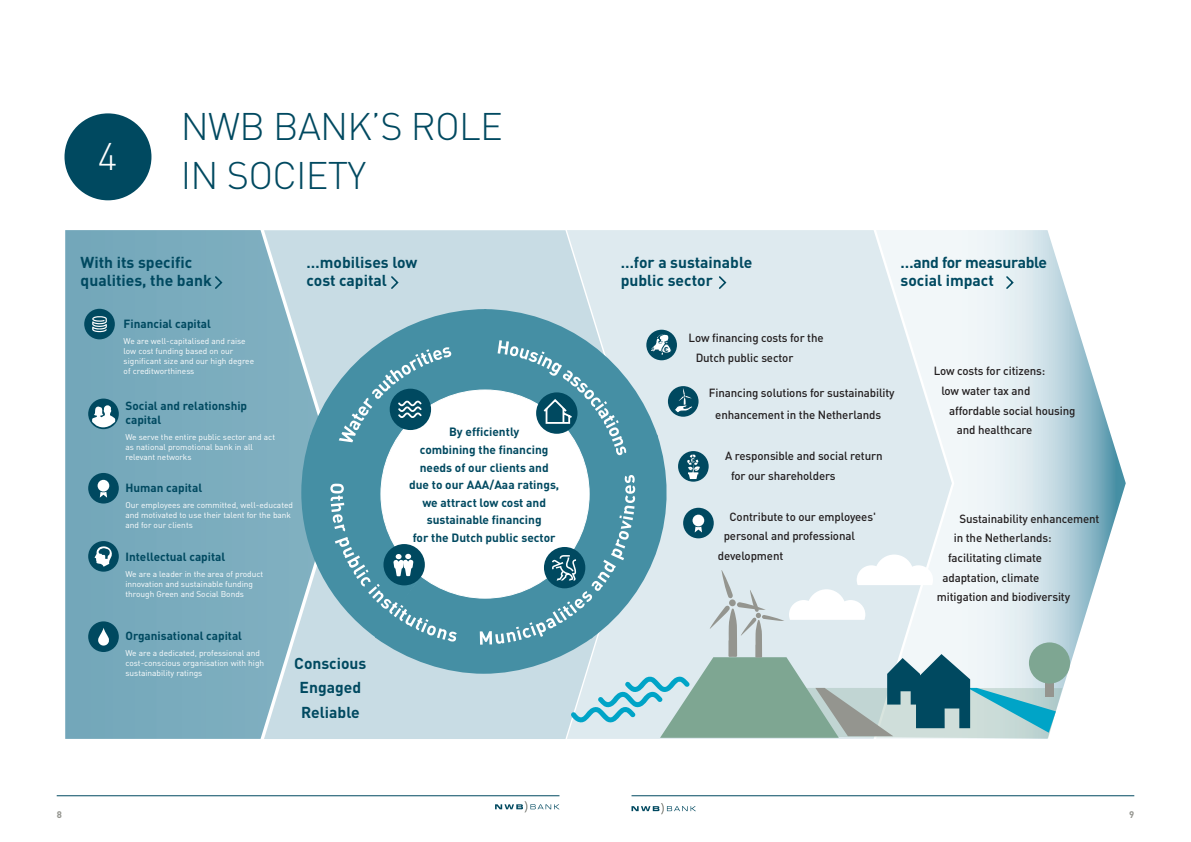
<style>
.page{position:relative;width:1191px;height:842px;background:#fff}
.page>*{position:absolute;margin:0;border:0;box-sizing:border-box;transform-origin:0 0}
.header_3{font:300 38px "DIN";letter-spacing:-.02em;color:#004960}
.header_3-2{font:300 38px "DIN";color:#fff}
.t1{font:700 15.7px/18.8px "DIN";color:#004960}
.t2{font:700 15.7px/18.8px "DIN";letter-spacing:-.02em;color:#004960}
.t3{font:700 11.9px/17.6px "DIN";color:#004960;text-align:center}
.t4{font:500 11.7px/19.6px "DIN";letter-spacing:-.01em;color:#231f20}
.t5{font:700 11.7px/14.1px "DIN";color:#004960}
.Bodytekst{font:700 9.5px "DIN";color:#94958f}
.t6{font:8.3px/10px "DIN";color:#fff}
.t7{font:700 7.1px "DIN";color:#004960}
</style>
<div class="page">
<svg style="left:495px;top:801px;width:64px;height:11px"></svg>
<hr style="left:57px;top:795px;width:502px;height:1px;background:#004960">
<hr style="left:631px;top:795px;width:503px;height:1px;background:#004960">
<svg style="left:631px;top:803px;width:65px;height:11px"></svg>
<div style="left:65px;top:230px;width:199px;height:509px;background:#79abbd"></div>
<svg style="left:264px;top:230px;width:303px;height:509px;fill:#c8dce4"></svg>
<div style="left:567px;top:230px;width:309px;height:509px;background:#deeaef"></div>
<svg style="left:876px;top:230px;width:249px;height:509px"></svg>
<div style="left:84px;top:309px;width:31px;height:30px;background:#004960;border-radius:50%"></div>
<svg style="left:92px;top:316px;width:15px;height:16px"></svg>
<div style="left:88px;top:399px;width:31px;height:30px;background:#004960;border-radius:50%"></div>
<svg style="left:92px;top:405px;width:23px;height:22px"></svg>
<div style="left:88px;top:541px;width:31px;height:31px;background:#004960;border-radius:50%"></div>
<svg style="left:94px;top:546px;width:18px;height:21px"></svg>
<div style="left:88px;top:621px;width:31px;height:31px;background:#004960;border-radius:50%"></div>
<svg style="left:98px;top:628px;width:11px;height:18px"></svg>
<div style="left:88px;top:473px;width:31px;height:30px;background:#004960;border-radius:50%"></div>
<svg style="left:98px;top:480px;width:11px;height:18px"></svg>
<svg style="left:213px;top:275px;width:11px;height:15px"></svg>
<svg style="left:389px;top:275px;width:11px;height:15px"></svg>
<svg style="left:717px;top:275px;width:10px;height:15px"></svg>
<svg style="left:1004px;top:275px;width:11px;height:15px"></svg>
<div style="left:1029px;top:642px;width:41px;height:41px;background:#7ea692;border-radius:50%"></div>
<svg style="left:301px;top:309px;width:761px;height:429px"></svg>
<div style="left:64px;top:113px;width:87px;height:87px;background:#004960;border-radius:50%"></div>
<p class="header_3-2" style="left:98px;top:131px;width:21px">4</p>
<p class="header_3" style="left:181px;top:101px;width:323px">NWB BANK’S ROLE</p>
<p class="header_3" style="left:181px;top:150px;width:187px">IN SOCIETY</p>
<h2 class="t1" style="left:81px;top:252px;width:133px">With its specific qualities, the bank</h2>
<h2 class="t1" style="left:307px;top:252px;width:112px">…mobilises low cost capital</h2>
<h2 class="t1" style="left:620px;top:252px;width:133px">…for a sustainable public sector</h2>
<h2 class="t2" style="left:900px;top:252px;width:148px">…and for measurable social impact</h2>
<h3 class="t5" style="left:124px;top:316px;width:89px">Financial capital</h3>
<p class="t6" style="left:124px;top:336px;width:132px">We are well-capitalised and raise low cost funding based on our significant size and our high degree of creditworthiness</p>
<h3 class="t5" style="left:125px;top:398px;width:123px">Social and relationship capital</h3>
<p class="t6" style="left:125px;top:432px;width:151px">We serve the entire public sector and act as national promotional bank in all relevant networks</p>
<h3 class="t5" style="left:125px;top:480px;width:78px">Human capital</h3>
<p class="t6" style="left:125px;top:500px;width:169px">Our employees are committed, well-educated and motivated to use their talent for the bank and for our clients</p>
<h3 class="t5" style="left:125px;top:549px;width:101px">Intellectual capital</h3>
<p class="t6" style="left:125px;top:569px;width:139px">We are a leader in the area of product innovation and sustainable funding through Green and Social Bonds</p>
<h3 class="t5" style="left:125px;top:628px;width:118px">Organisational capital</h3>
<p class="t6" style="left:125px;top:648px;width:140px">We are a dedicated, professional and cost-conscious organisation with high sustainability ratings</p>
<h2 class="t1" style="left:294px;top:650px;width:74px;line-height:24.4px;text-align:center">Conscious<br>Engaged<br>Reliable</h2>
<h3 class="t3" style="left:409px;top:423px;width:152px">By efficiently<br>combining the financing needs of our clients and due to our AAA/Aaa ratings, we attract low cost and sustainable financing<br>for the Dutch public sector</h3>
<p class="t7" style="left:663px;top:344px;width:6px">€</p>
<h3 class="t4" style="left:695px;top:327px;width:130px;text-indent:-7px">Low financing costs for the<br>Dutch public sector</h3>
<h3 class="t4" style="left:715px;top:382px;width:181px;line-height:21.5px;text-indent:-6px">Financing solutions for sustainability enhancement in the Netherlands</h3>
<h3 class="t4" style="left:731px;top:446px;width:153px;text-indent:-6px">A responsible and social return for our shareholders</h3>
<h3 class="t4" style="left:729px;top:506px;width:148px">Contribute to our employees'</h3>
<h3 class="t4" style="left:723px;top:526px;width:133px">personal and professional</h3>
<h3 class="t4" style="left:718px;top:546px;width:67px">development</h3>
<h3 class="t4" style="left:941px;top:361px;width:105px;text-indent:-8px">Low costs for citizens: low water tax and</h3>
<h3 class="t4" style="left:956px;top:400px;width:120px;text-indent:-8px">affordable social housing and healthcare</h3>
<h3 class="t4" style="left:959px;top:508px;width:142px">Sustainability enhancement</h3>
<h3 class="t4" style="left:953px;top:528px;width:99px">in the Netherlands:</h3>
<h3 class="t4" style="left:948px;top:547px;width:95px">facilitating climate</h3>
<h3 class="t4" style="left:942px;top:567px;width:98px">adaptation, climate</h3>
<h3 class="t4" style="left:937px;top:587px;width:135px">mitigation and biodiversity</h3>
<p class="Bodytekst" style="left:57px;top:808px;width:7px">8</p>
<p class="Bodytekst" style="left:1129px;top:808px;width:7px">9</p>
</div>
